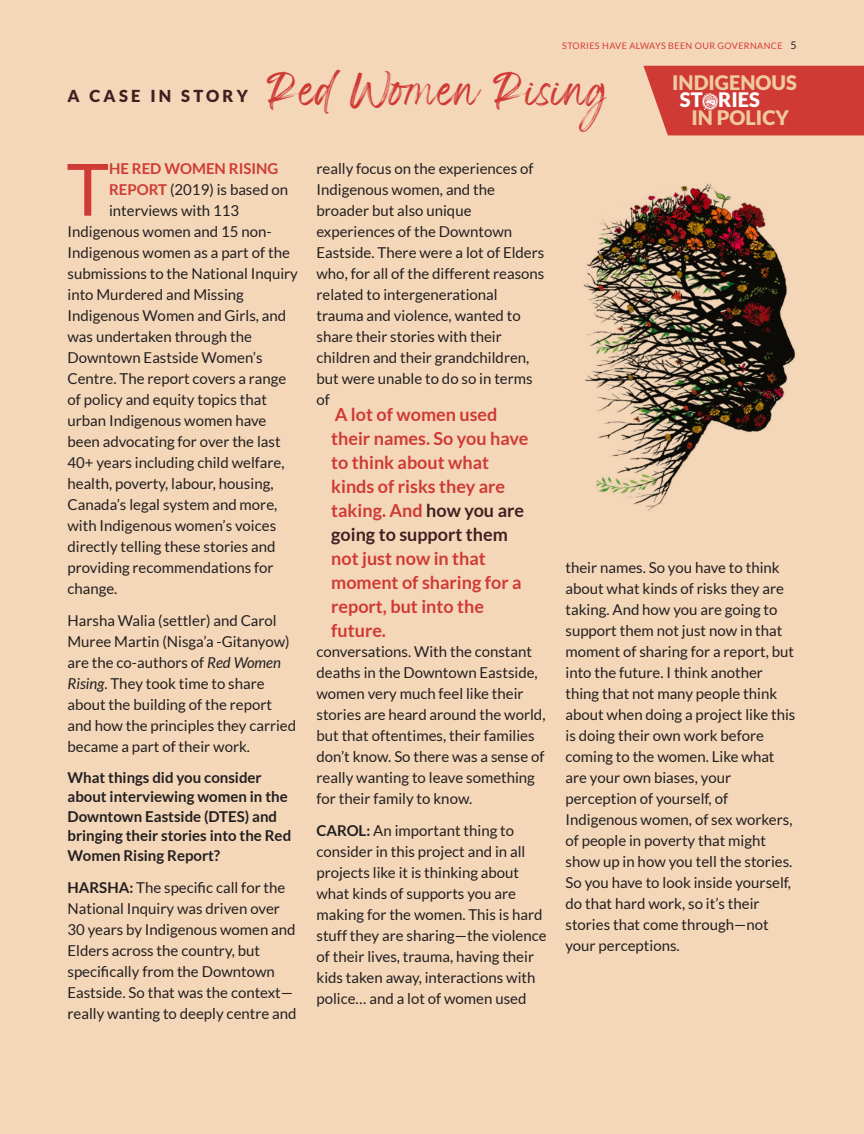
<style>
.page{position:relative;width:864px;height:1134px;background:#fff}
.page>*{position:absolute;margin:0;border:0;box-sizing:border-box;transform-origin:0 0}
.t1{font:72.15px "Lato";color:#d03a35}
.t2{font:25.5px "Wonderful Branding Personal Use";color:#d03a35}
.t3{font:900 19.95px "Lato";color:#efcaa1}
.t4{font:900 19.95px "Lato";color:#fff}
.t5{font:700 18px/24px "Lato";color:#d03a35}
.t6{font:15px/21px "Lato";color:#231f20}
.t7{font:700 15px/19.5px "Lato";color:#231f20}
.t8{font:700 15px "Lato";color:#d03a35}
.t9{font:9px "Lato";letter-spacing:.04em;color:#d63b36}
.s1{font-size:10.5px;color:#231f20}
.s2{font-weight:700;color:#d03a35}
.s3{font-style:italic}
.s4{font-weight:700}
.s5{color:#402020}
</style>
<div class="page">
<img style="left:583px;top:182px;width:216px;height:333px">
<svg style="left:643px;top:66px;width:221px;height:69px;background:#d2443e"></svg>
<p class="t9" style="left:562px;top:42px;width:236px">STORIES HAVE ALWAYS BEEN OUR GOVERNANCE <span class="s1">5</span></p>
<h2 class="t2" style="left:68px;top:84px;width:545px"><sup>A</sup> <sup>CASE</sup> <sup>IN</sup> <sup>STORY</sup> Red Women Rising</h2>
<h3 class="t3" style="left:672px;top:74px;width:126px">INDIGENOUS</h3>
<h3 class="t4" style="left:680px;top:91px;width:82px">ST RIES</h3>
<h3 class="t3" style="left:692px;top:109px;width:99px">IN POLICY</h3>
<h1 class="t1" style="left:66px;top:158px;width:44px">T</h1>
<p class="t8" style="left:109px;top:162px;width:171px">HE RED WOMEN RISING</p>
<p class="t6" style="left:109px;top:180px;width:181px"><span class="s2">REPORT</span> (2019) is based on</p>
<p class="t6" style="left:109px;top:201px;width:132px">interviews with 113</p>
<p class="t6" style="left:68px;top:222px;width:206px">Indigenous women and 15 non-</p>
<p class="t6" style="left:68px;top:243px;width:224px">Indigenous women as a part of the</p>
<p class="t6" style="left:68px;top:264px;width:232px">submissions to the National Inquiry</p>
<p class="t6" style="left:68px;top:285px;width:178px">into Murdered and Missing</p>
<p class="t6" style="left:68px;top:306px;width:220px">Indigenous Women and Girls, and</p>
<p class="t6" style="left:68px;top:327px;width:186px">was undertaken through the</p>
<p class="t6" style="left:68px;top:348px;width:197px">Downtown Eastside Women’s</p>
<p class="t6" style="left:68px;top:369px;width:220px">Centre. The report covers a range</p>
<p class="t6" style="left:68px;top:390px;width:201px">of policy and equity topics that</p>
<p class="t6" style="left:68px;top:411px;width:201px">urban Indigenous women have</p>
<p class="t6" style="left:68px;top:432px;width:215px">been advocating for over the last</p>
<p class="t6" style="left:68px;top:453px;width:219px">40+ years including child welfare,</p>
<p class="t6" style="left:68px;top:474px;width:208px">health, poverty, labour, housing,</p>
<p class="t6" style="left:68px;top:495px;width:211px">Canada’s legal system and more,</p>
<p class="t6" style="left:68px;top:516px;width:210px">with Indigenous women’s voices</p>
<p class="t6" style="left:68px;top:537px;width:210px">directly telling these stories and</p>
<p class="t6" style="left:68px;top:558px;width:208px">providing recommendations for</p>
<p class="t6" style="left:68px;top:579px;width:51px">change.</p>
<p class="t6" style="left:68px;top:611px;width:230px">Harsha Walia (settler) and Carol<br>Muree Martin (Nisga’a -Gitanyow) are the co-authors of <span class="s3">Red Women<br>Rising</span>. They took time to share about the building of the report and how the principles they carried became a part of their work.</p>
<p class="t7" style="left:68px;top:768px;width:225px">What things did you consider about interviewing women in the<br>Downtown Eastside (DTES) and bringing their stories into the Red<br>Women Rising Report?</p>
<p class="t6" style="left:68px;top:878px;width:231px"><span class="s4">HARSHA:</span> The specific call for the<br>National Inquiry was driven over<br>30 years by Indigenous women and<br>Elders across the country, but specifically from the Downtown<br>Eastside. So that was the context— really wanting to deeply centre and</p>
<p class="t6" style="left:316px;top:159px;width:229px">really focus on the experiences of<br>Indigenous women, and the broader but also unique experiences of the Downtown<br>Eastside. There were a lot of Elders who, for all of the different reasons related to intergenerational trauma and violence, wanted to share their stories with their children and their grandchildren, but were unable to do so in terms of</p>
<p class="t5" style="left:331px;top:403px;width:199px">A lot of women used their names. So you have to think about what kinds of risks they are taking. And <span class="s5">how you are going to support them</span></p>
<p class="t5" style="left:331px;top:547px;width:192px">not just now in that moment of sharing for a report, but into the future.</p>
<p class="t6" style="left:316px;top:642px;width:231px">conversations. With the constant deaths in the Downtown Eastside, women very much feel like their stories are heard around the world, but that oftentimes, their families don’t know. So there was a sense of really wanting to leave something for their family to know.</p>
<p class="t6" style="left:316px;top:821px;width:232px"><span class="s4">CAROL:</span> An important thing to consider in this project and in all projects like it is thinking about what kinds of supports you are making for the women. This is hard stuff they are sharing—the violence of their lives, trauma, having their kids taken away, interactions with police… and a lot of women used</p>
<p class="t6" style="left:566px;top:558px;width:232px">their names. So you have to think about what kinds of risks they are taking. And how you are going to support them not just now in that moment of sharing for a report, but into the future. I think another thing that not many people think about when doing a project like this is doing their own work before coming to the women. Like what are your own biases, your perception of yourself, of<br>Indigenous women, of sex workers, of people in poverty that might show up in how you tell the stories.<br>So you have to look inside yourself, do that hard work, so it’s their stories that come through—not your perceptions.</p>
</div>
